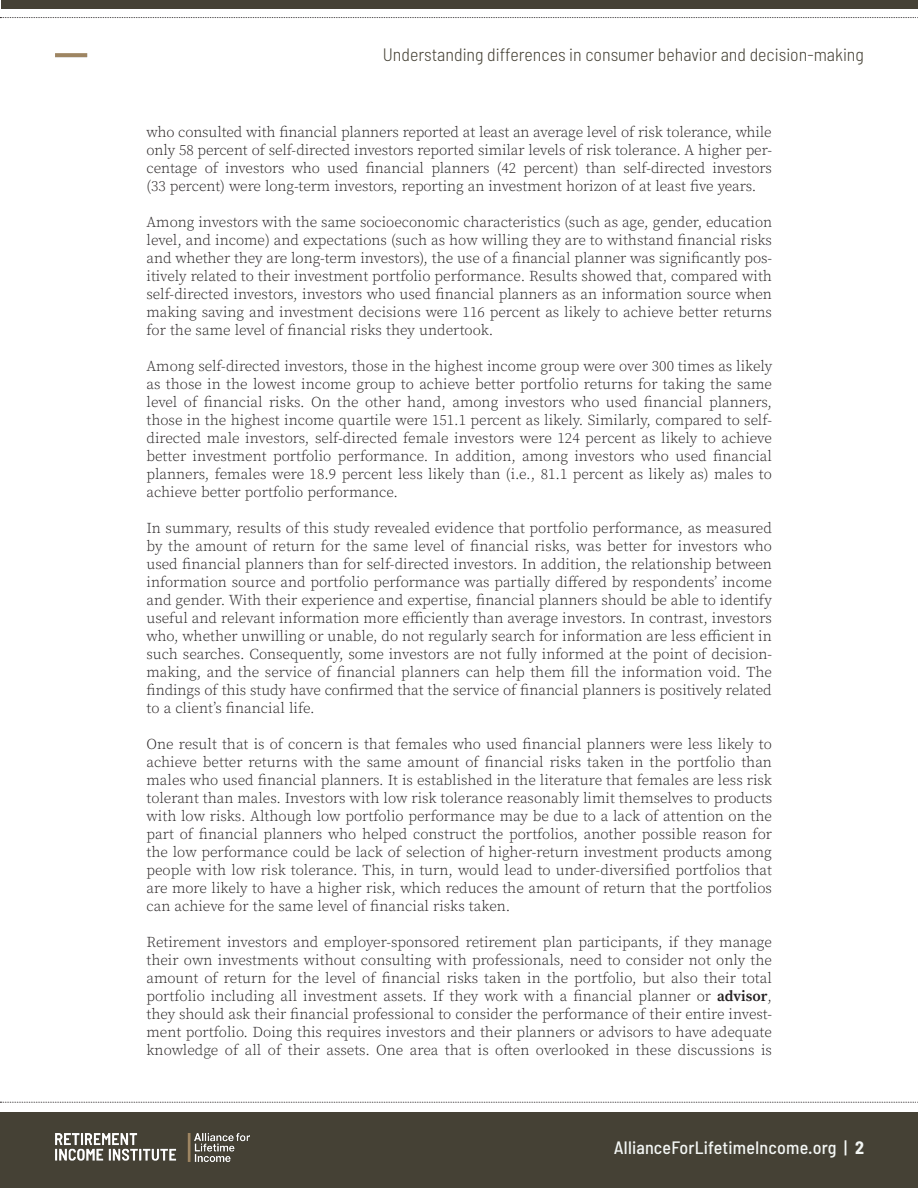
<style>
.page{position:relative;width:918px;height:1188px;background:#fff}
.page>*{position:absolute;margin:0;border:0;box-sizing:border-box;transform-origin:0 0}
.t1{font:300 semi-condensed 18px "Barlow";color:#454135}
.t2{font:500 semi-condensed 18px "Barlow";letter-spacing:.01em;color:#f3f6f4}
.Paragraph_Style_1{font:300 15px/18px "Source Serif Pro";color:#231f20;text-align:justify}
.s1{font-weight:600}
.s2{font-weight:700}
</style>
<div class="page">
<div style="left:0;top:1112px;width:918px;height:76px;background:#454135"></div>
<svg style="left:0;top:1102px;width:918px;height:1px"></svg>
<svg style="left:0;top:17px;width:918px;height:1px"></svg>
<div style="left:1px;top:0;width:917px;height:9px;background:#454135"></div>
<img style="left:55px;top:1134px;width:195px;height:27px">
<img style="left:56px;top:53px;width:32px;height:5px">
<p class="t1" style="left:383px;top:43px;width:483px">Understanding differences in consumer behavior and decision-making</p>
<p class="Paragraph_Style_1" style="left:147px;top:123px;width:627px">who consulted with financial planners reported at least an average level of risk tolerance, while only 58 percent of self-directed investors reported similar levels of risk tolerance. A higher per&shy;centage of investors who used financial planners (42 percent) than self-directed investors (33 percent) were long-term investors, reporting an investment horizon of at least five years.</p>
<p class="Paragraph_Style_1" style="left:147px;top:213px;width:627px">Among investors with the same socioeconomic characteristics (such as age, gender, education level, and income) and expectations (such as how willing they are to withstand financial risks and whether they are long-term investors), the use of a financial planner was significantly pos&shy;itively related to their investment portfolio performance. Results showed that, compared with self-directed investors, investors who used financial planners as an information source when making saving and investment decisions were 116 percent as likely to achieve better returns for the same level of financial risks they undertook.</p>
<p class="Paragraph_Style_1" style="left:147px;top:357px;width:627px">Among self-directed investors, those in the highest income group were over 300 times as likely as those in the lowest income group to achieve better portfolio returns for taking the same level of financial risks. On the other hand, among investors who used financial planners, those in the highest income quartile were 151.1 percent as likely. Similarly, compared to self&shy;directed male investors, self-directed female investors were 124 percent as likely to achieve better investment portfolio performance. In addition, among investors who used financial planners, females were 18.9 percent less likely than (i.e., 81.1 percent as likely as) males to achieve better portfolio performance.</p>
<p class="Paragraph_Style_1" style="left:147px;top:519px;width:627px">In summary, results of this study revealed evidence that portfolio performance, as measured by the amount of return for the same level of financial risks, was better for investors who used financial planners than for self-directed investors. In addition, the relationship between information source and portfolio performance was partially differed by respondents’ income and gender. With their experience and expertise, financial planners should be able to identify useful and relevant information more efficiently than average investors. In contrast, investors who, whether unwilling or unable, do not regularly search for information are less efficient in such searches. Consequently, some investors are not fully informed at the point of decision&shy;making, and the service of financial planners can help them fill the information void. The findings of this study have confirmed that the service of financial planners is positively related to a client’s financial life.</p>
<p class="Paragraph_Style_1" style="left:147px;top:735px;width:627px">One result that is of concern is that females who used financial planners were less likely to achieve better returns with the same amount of financial risks taken in the portfolio than males who used financial planners. It is established in the literature that females are less risk tolerant than males. Investors with low risk tolerance reasonably limit themselves to products with low risks. Although low portfolio performance may be due to a lack of attention on the part of financial planners who helped construct the portfolios, another possible reason for the low performance could be lack of selection of higher-return investment products among people with low risk tolerance. This, in turn, would lead to under-diversified portfolios that are more likely to have a higher risk, which reduces the amount of return that the portfolios can achieve for the same level of financial risks taken.</p>
<p class="Paragraph_Style_1" style="left:147px;top:933px;width:627px">Retirement investors and employer-sponsored retirement plan participants, if they manage their own investments without consulting with professionals, need to consider not only the amount of return for the level of financial risks taken in the portfolio, but also their total portfolio including all investment assets. If they work with a financial planner or <span class="s1">advisor</span>, they should ask their financial professional to consider the performance of their entire invest&shy;ment portfolio. Doing this requires investors and their planners or advisors to have adequate knowledge of all of their assets. One area that is often overlooked in these discussions is</p>
<p class="t2" style="left:614px;top:1136px;width:252px">AllianceForLifetimeIncome.org | <span class="s2">2</span></p>
</div>
